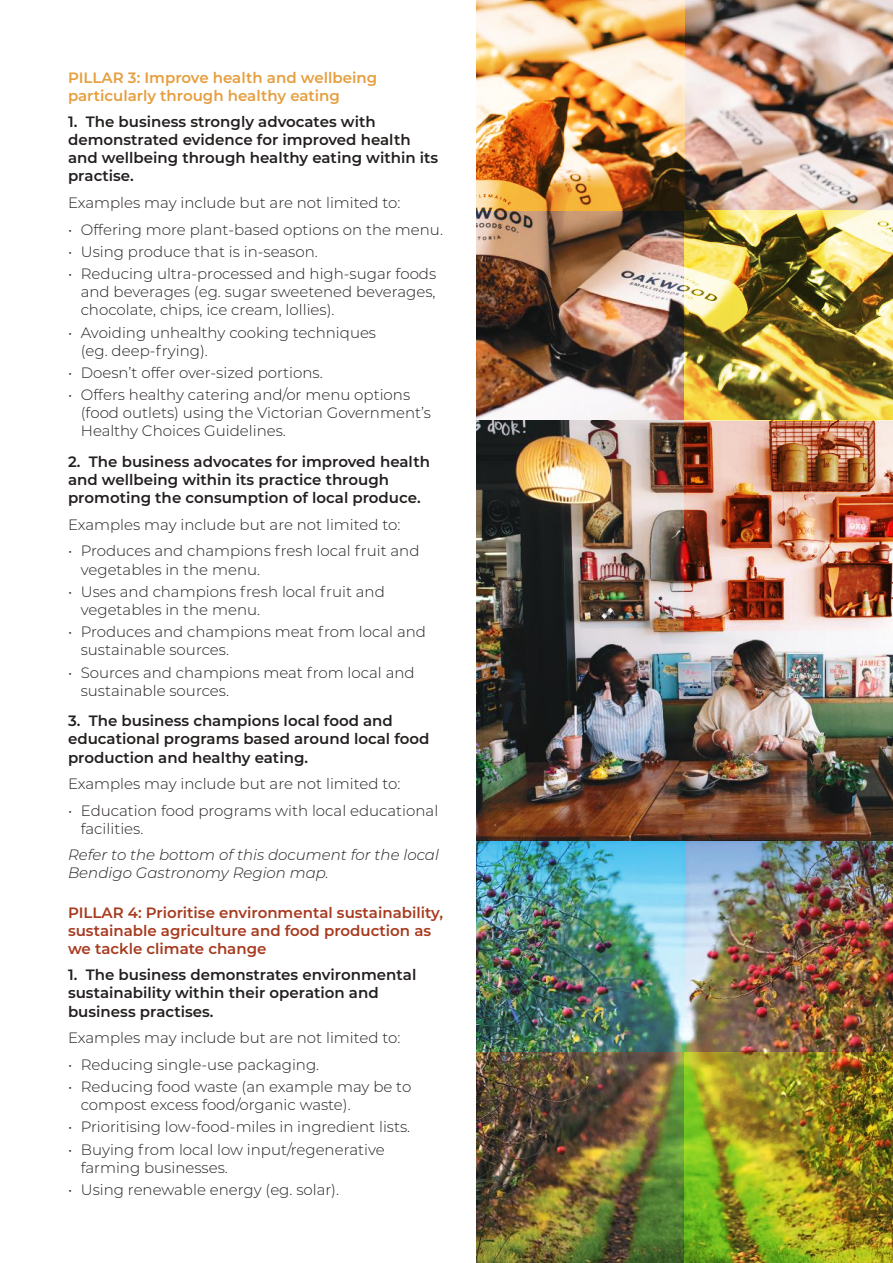
<style>
.page{position:relative;width:893px;height:1263px;background:#fff}
.page>*{position:absolute;margin:0;border:0;box-sizing:border-box;transform-origin:0 0}
.t1{font:300 15px/18px "Montserrat";color:#241f1f}
.t2{font:600 15px/18px "Montserrat";color:#241f1f}
.t3{font:600 15px/18px "Montserrat";color:#a73a1f}
.t4{font:italic 300 15px/18px "Montserrat";color:#241f1f}
.t5{font:600 15px/18px "Montserrat";color:#e69e3e}
</style>
<div class="page">
<img style="left:476px;top:0;width:417px;height:1263px">
<img style="left:476px;top:0;width:209px;height:210px">
<img style="left:685px;top:210px;width:208px;height:211px">
<img style="left:685px;top:421px;width:208px;height:210px">
<img style="left:476px;top:841px;width:209px;height:211px">
<img style="left:685px;top:1052px;width:208px;height:210px">
<p class="t5" style="left:68px;top:68px;width:311px">PILLAR 3: Improve health and wellbeing particularly through healthy eating</p>
<p class="t2" style="left:68px;top:112px;width:372px">1. The business strongly advocates with demonstrated evidence for improved health and wellbeing through healthy eating within its practise.</p>
<p class="t1" style="left:68px;top:193px;width:334px">Examples may include but are not limited to:</p>
<p class="t1" style="left:68px;top:220px;width:376px">• Offering more plant-based options on the menu.</p>
<p class="t1" style="left:68px;top:242px;width:251px">• Using produce that is in-season.</p>
<p class="t1" style="left:81px;top:264px;width:357px;text-align:justify;text-indent:-13px">• Reducing ultra-processed and high-sugar foods and beverages (eg. sugar sweetened beverages, chocolate, chips, ice cream, lollies).</p>
<p class="t1" style="left:81px;top:323px;width:297px;text-indent:-13px">• Avoiding unhealthy cooking techniques (eg. deep-frying).</p>
<p class="t1" style="left:68px;top:363px;width:256px">• Doesn’t offer over-sized portions.</p>
<p class="t1" style="left:81px;top:385px;width:352px;text-indent:-13px">• Offers healthy catering and/or menu options (food outlets) using the Victorian Government’s<br>Healthy Choices Guidelines.</p>
<p class="t2" style="left:68px;top:452px;width:363px">2. The business advocates for improved health and wellbeing within its practice through promoting the consumption of local produce.</p>
<p class="t1" style="left:68px;top:515px;width:334px">Examples may include but are not limited to:</p>
<p class="t1" style="left:81px;top:542px;width:340px;text-indent:-13px">• Produces and champions fresh local fruit and vegetables in the menu.</p>
<p class="t1" style="left:81px;top:582px;width:306px;text-indent:-13px">• Uses and champions fresh local fruit and vegetables in the menu.</p>
<p class="t1" style="left:81px;top:622px;width:347px;text-indent:-13px">• Produces and champions meat from local and sustainable sources.</p>
<p class="t1" style="left:81px;top:663px;width:335px;text-indent:-13px">• Sources and champions meat from local and sustainable sources.</p>
<p class="t2" style="left:68px;top:711px;width:363px">3. The business champions local food and educational programs based around local food production and healthy eating.</p>
<p class="t1" style="left:68px;top:774px;width:334px">Examples may include but are not limited to:</p>
<p class="t1" style="left:81px;top:801px;width:359px;text-indent:-13px">• Education food programs with local educational facilities.</p>
<p class="t4" style="left:68px;top:845px;width:372px">Refer to the bottom of this document for the local<br>Bendigo Gastronomy Region map.</p>
<p class="t3" style="left:68px;top:903px;width:377px">PILLAR 4: Prioritise environmental sustainability, sustainable agriculture and food production as we tackle climate change</p>
<p class="t2" style="left:68px;top:965px;width:350px">1. The business demonstrates environmental sustainability within their operation and business practises.</p>
<p class="t1" style="left:68px;top:1028px;width:334px">Examples may include but are not limited to:</p>
<p class="t1" style="left:68px;top:1055px;width:253px">• Reducing single-use packaging.</p>
<p class="t1" style="left:81px;top:1077px;width:332px;text-indent:-13px">• Reducing food waste (an example may be to compost excess food/organic waste).</p>
<p class="t1" style="left:68px;top:1117px;width:344px">• Prioritising low-food-miles in ingredient lists.</p>
<p class="t1" style="left:81px;top:1140px;width:305px;text-indent:-13px">• Buying from local low input/regenerative farming businesses.</p>
<p class="t1" style="left:68px;top:1180px;width:273px">• Using renewable energy (eg. solar).</p>
</div>
